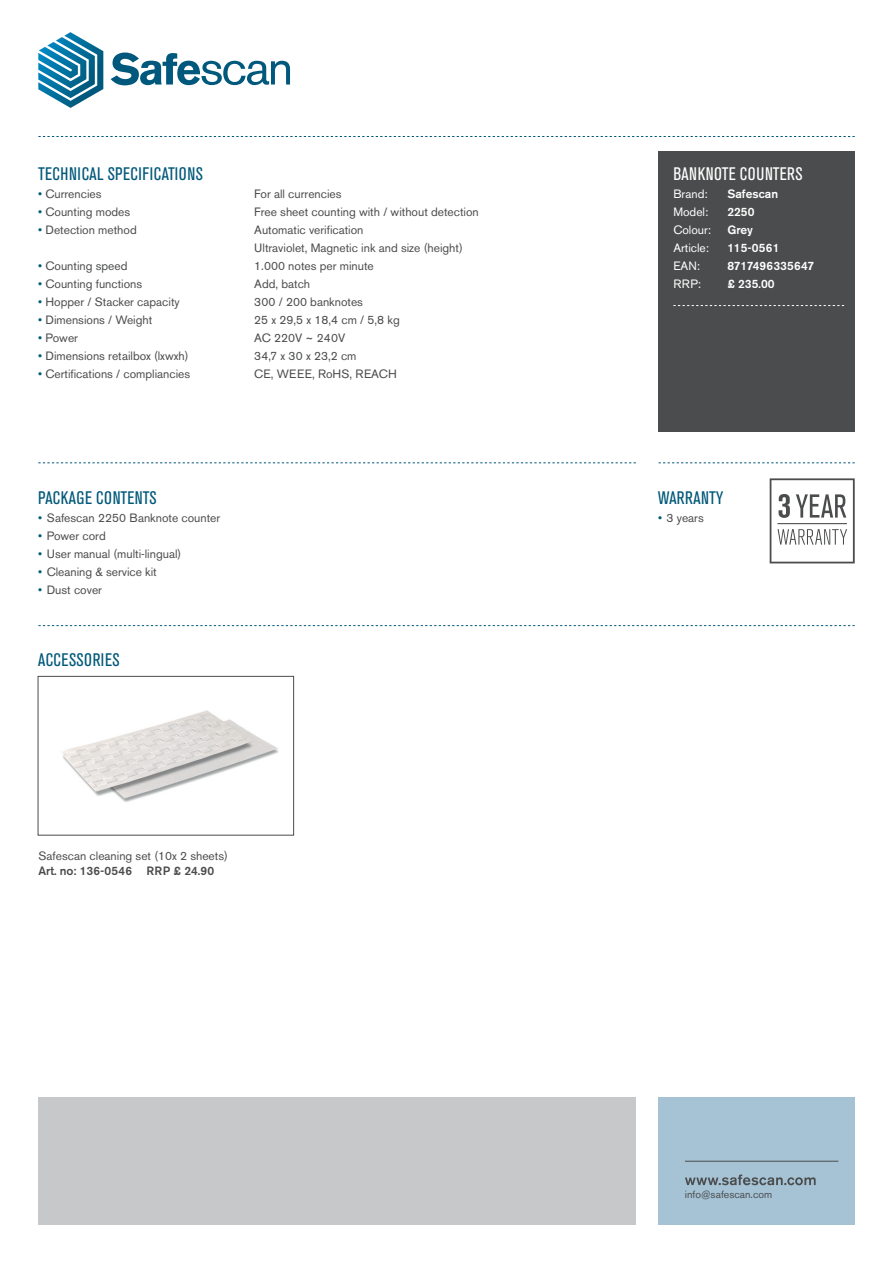
<style>
.page{position:relative;width:893px;height:1263px;background:#fff}
.page>*{position:absolute;margin:0;border:0;box-sizing:border-box;transform-origin:0 0}
.t1{font:condensed 18px "Akzidenz Grotesk BE";letter-spacing:.02em;color:#005879}
.t2{font:condensed 18px "Akzidenz Grotesk BE";letter-spacing:.02em;color:#fff}
.t3{font:12px/18px "Akzidenz Grotesk BE";color:#4b4c4d}
.t4{font:500 12px "Akzidenz Grotesk BE";color:#fff}
.t5{font:12px "Akzidenz Grotesk BE";color:#fff}
.t6{font:500 12px "Akzidenz Grotesk BE";letter-spacing:.02em;color:#4b4c4d}
.t7{font:12px "Akzidenz Grotesk BE";letter-spacing:.02em;color:#4b4c4d}
.t8{font:10.5px "Akzidenz Grotesk BE";color:#4b4c4d}
.s1{color:#005879}
</style>
<div class="page">
<svg style="left:38px;top:32px;width:65px;height:76px"></svg>
<svg style="left:111px;top:53px;width:179px;height:32px"></svg>
<div style="left:38px;top:1097px;width:598px;height:128px;background:#c7c8ca"></div>
<svg style="left:38px;top:462px;width:598px;height:1px"></svg>
<svg style="left:659px;top:462px;width:196px;height:1px"></svg>
<svg style="left:38px;top:625px;width:817px;height:1px"></svg>
<svg style="left:38px;top:136px;width:817px;height:1px"></svg>
<div style="left:659px;top:151px;width:196px;height:281px;background:#4b4c4d"></div>
<svg style="left:673px;top:305px;width:171px;height:1px"></svg>
<div style="left:658px;top:1097px;width:196px;height:128px;background:#a5c3d5"></div>
<hr style="left:685px;top:1161px;width:153px;height:1px;background:#4b4c4d">
<svg style="left:685px;top:1174px;width:131px;height:11px"></svg>
<svg style="left:770px;top:478px;width:85px;height:85px"></svg>
<hr style="left:777px;top:523px;width:70px;height:1px;background:#424445">
<img style="left:61px;top:710px;width:218px;height:92px">
<div style="left:38px;top:676px;width:256px;height:159px;border:1px solid #4b4c4d"></div>
<h1 class="t1" style="left:38px;top:164px;width:166px">TECHNICAL SPECIFICATIONS</h1>
<p class="t3" style="left:38px;top:185px;width:65px"><span class="s1">•</span> Currencies</p>
<p class="t3" style="left:254px;top:185px;width:89px">For all currencies</p>
<p class="t3" style="left:38px;top:203px;width:94px"><span class="s1">•</span> Counting modes</p>
<p class="t3" style="left:254px;top:203px;width:226px">Free sheet counting with / without detection</p>
<p class="t3" style="left:38px;top:221px;width:100px"><span class="s1">•</span> Detection method</p>
<p class="t3" style="left:254px;top:221px;width:210px">Automatic verification<br>Ultraviolet, Magnetic ink and size (height)</p>
<p class="t3" style="left:38px;top:257px;width:91px"><span class="s1">•</span> Counting speed</p>
<p class="t3" style="left:254px;top:257px;width:121px">1.000 notes per minute</p>
<p class="t3" style="left:38px;top:275px;width:106px"><span class="s1">•</span> Counting functions</p>
<p class="t3" style="left:254px;top:275px;width:57px">Add, batch</p>
<p class="t3" style="left:38px;top:293px;width:143px"><span class="s1">•</span> Hopper / Stacker capacity</p>
<p class="t3" style="left:254px;top:293px;width:110px">300 / 200 banknotes</p>
<p class="t3" style="left:38px;top:311px;width:115px"><span class="s1">•</span> Dimensions / Weight</p>
<p class="t3" style="left:254px;top:311px;width:147px">25 x 29,5 x 18,4 cm / 5,8 kg</p>
<p class="t3" style="left:38px;top:329px;width:41px"><span class="s1">•</span> Power</p>
<p class="t3" style="left:254px;top:329px;width:92px">AC 220V ~ 240V</p>
<p class="t3" style="left:38px;top:347px;width:152px"><span class="s1">•</span> Dimensions retailbox (lxwxh)</p>
<p class="t3" style="left:254px;top:347px;width:104px">34,7 x 30 x 23,2 cm</p>
<p class="t3" style="left:38px;top:365px;width:154px"><span class="s1">•</span> Certifications / compliancies</p>
<p class="t7" style="left:254px;top:367px;width:144px">CE, WEEE, RoHS, REACH</p>
<h1 class="t1" style="left:38px;top:488px;width:120px">PACKAGE CONTENTS</h1>
<p class="t3" style="left:38px;top:509px;width:184px"><span class="s1">•</span> Safescan 2250 Banknote counter</p>
<p class="t3" style="left:38px;top:527px;width:69px"><span class="s1">•</span> Power cord</p>
<p class="t3" style="left:38px;top:545px;width:145px"><span class="s1">•</span> User manual (multi-lingual)</p>
<p class="t3" style="left:38px;top:563px;width:120px"><span class="s1">•</span> Cleaning &amp; service kit</p>
<p class="t3" style="left:38px;top:581px;width:65px"><span class="s1">•</span> Dust cover</p>
<h1 class="t1" style="left:38px;top:650px;width:83px">ACCESSORIES</h1>
<p class="t3" style="left:38px;top:847px;width:191px">Safescan cleaning set (10x 2 sheets)</p>
<p class="t6" style="left:38px;top:863px;width:177px">Art. no: 136-0546 RRP £ 24.90</p>
<h1 class="t2" style="left:673px;top:164px;width:131px">BANKNOTE COUNTERS</h1>
<p class="t5" style="left:673px;top:187px;width:36px">Brand:</p>
<p class="t4" style="left:727px;top:186px;width:52px">Safescan</p>
<p class="t5" style="left:673px;top:205px;width:36px">Model:</p>
<p class="t4" style="left:727px;top:204px;width:29px">2250</p>
<p class="t5" style="left:673px;top:223px;width:39px">Colour:</p>
<p class="t4" style="left:727px;top:222px;width:27px">Grey</p>
<p class="t5" style="left:673px;top:241px;width:37px">Article:</p>
<p class="t4" style="left:727px;top:240px;width:54px">115-0561</p>
<p class="t5" style="left:673px;top:259px;width:28px">EAN:</p>
<p class="t4" style="left:727px;top:258px;width:88px">8717496335647</p>
<p class="t5" style="left:673px;top:277px;width:29px">RRP:</p>
<p class="t4" style="left:727px;top:276px;width:49px">£ 235.00</p>
<h1 class="t1" style="left:658px;top:488px;width:67px">WARRANTY</h1>
<p class="t3" style="left:658px;top:509px;width:47px"><span class="s1">•</span> 3 years</p>
<p class="t8" style="left:685px;top:1188px;width:89px">info@safescan.com</p>
</div>
